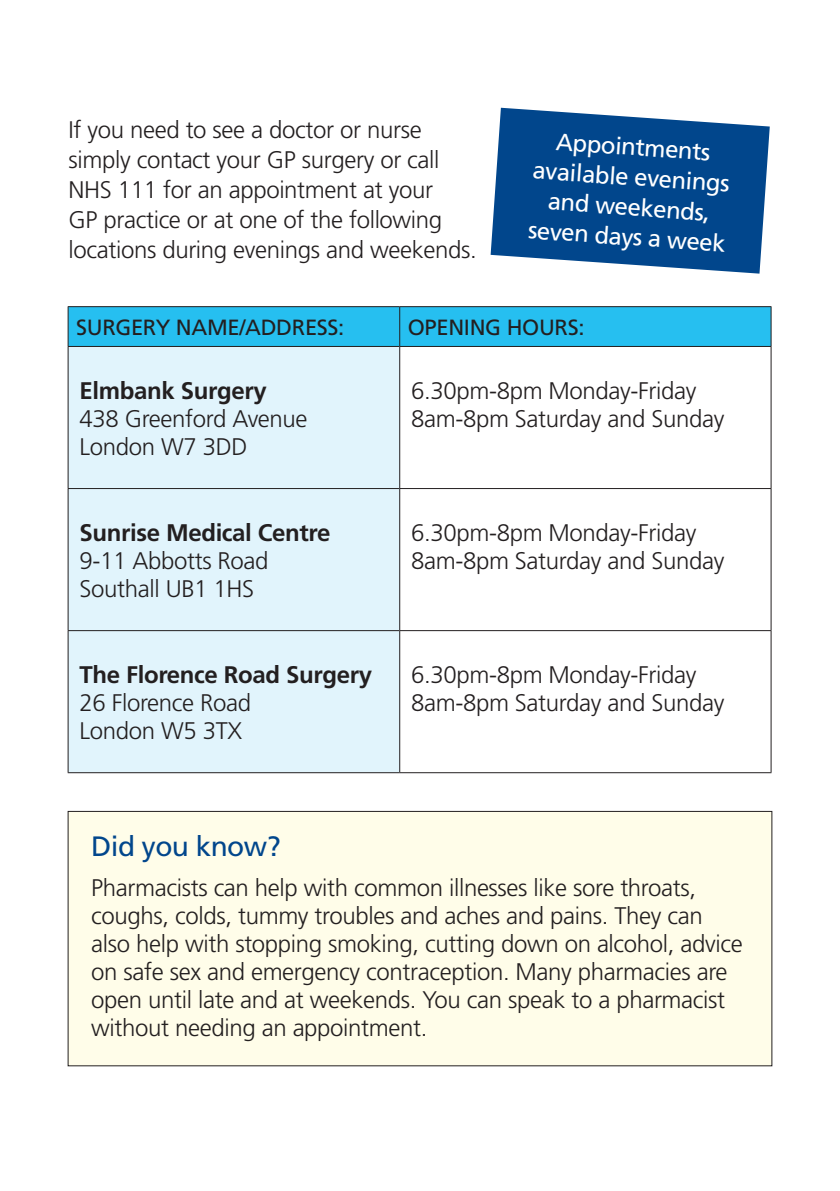
<style>
.page{position:relative;width:840px;height:1191px;background:#fff}
.page>*{position:absolute;margin:0;border:0;box-sizing:border-box;transform-origin:0 0}
.t1{font:28px "Frutiger";letter-spacing:-.02em;color:#01468c}
.t2{font:300 24px/28px "Frutiger LT Std";letter-spacing:-.015em;color:#231f20}
.t3{font:700 24px "Frutiger LT Std";letter-spacing:-.015em;color:#231f20}
.t4{font:24px/30px "Frutiger";color:#fff;text-align:center}
.t5{font:22px "Frutiger";letter-spacing:-.015em;color:#231f20}
</style>
<div class="page">
<div style="left:69px;top:307px;width:701px;height:39px;background:#26bff0"></div>
<div style="left:69px;top:347px;width:330px;height:425px;background:#e1f4fc"></div>
<hr style="left:68px;top:488px;width:331px;height:1px;background:#231f20">
<hr style="left:399px;top:488px;width:372px;height:1px;background:#231f20">
<hr style="left:68px;top:630px;width:331px;height:1px;background:#231f20">
<hr style="left:399px;top:630px;width:372px;height:1px;background:#231f20">
<hr style="left:68px;top:347px;width:1px;height:141px;background:#231f20">
<hr style="left:68px;top:489px;width:1px;height:141px;background:#231f20">
<hr style="left:68px;top:631px;width:1px;height:141px;background:#231f20">
<hr style="left:68px;top:772px;width:331px;height:1px;background:#231f20">
<hr style="left:399px;top:347px;width:1px;height:141px;background:#231f20">
<hr style="left:770px;top:347px;width:1px;height:141px;background:#231f20">
<hr style="left:399px;top:489px;width:1px;height:141px;background:#231f20">
<hr style="left:770px;top:489px;width:1px;height:141px;background:#231f20">
<hr style="left:399px;top:631px;width:1px;height:141px;background:#231f20">
<hr style="left:770px;top:631px;width:1px;height:141px;background:#231f20">
<hr style="left:399px;top:772px;width:372px;height:1px;background:#231f20">
<hr style="left:68px;top:306px;width:331px;height:1px;background:#231f20">
<hr style="left:68px;top:307px;width:1px;height:39px;background:#231f20">
<hr style="left:399px;top:306px;width:372px;height:1px;background:#231f20">
<hr style="left:399px;top:307px;width:1px;height:39px;background:#231f20">
<hr style="left:770px;top:307px;width:1px;height:39px;background:#231f20">
<hr style="left:68px;top:346px;width:331px;height:1px;background:#231f20">
<hr style="left:399px;top:346px;width:372px;height:1px;background:#231f20">
<div style="left:68px;top:811px;width:703px;height:254px;background:#fffde9"></div>
<div style="left:68px;top:811px;width:703px;height:255px;border:1px solid #231f20"></div>
<svg style="left:490px;top:108px;width:279px;height:166px;background:#25609c"></svg>
<p class="t2" style="left:68px;top:115px;width:409px;line-height:30px">If you need to see a doctor or nurse simply contact your GP surgery or call NHS 111 for an appointment at your<br>GP practice or at one of the following locations during evenings and weekends.</p>
<p class="t4" style="left:535px;top:125px;width:199px;rotate:4deg">Appointments available evenings and weekends, seven days a week</p>
<p class="t5" style="left:76px;top:314px;width:270px">SURGERY NAME/ADDRESS:</p>
<p class="t5" style="left:407px;top:314px;width:178px">OPENING HOURS:</p>
<p class="t3" style="left:79px;top:376px;width:189px">Elmbank Surgery</p>
<p class="t2" style="left:79px;top:404px;width:229px">438 Greenford Avenue<br>London W7 3DD</p>
<p class="t3" style="left:79px;top:518px;width:252px">Sunrise Medical Centre</p>
<p class="t2" style="left:79px;top:546px;width:191px">9-11 Abbotts Road<br>Southall UB1 1HS</p>
<p class="t3" style="left:79px;top:660px;width:294px">The Florence Road Surgery</p>
<p class="t2" style="left:79px;top:689px;width:173px">26 Florence Road<br>London W5 3TX</p>
<p class="t2" style="left:411px;top:376px;width:314px">6.30pm-8pm Monday-Friday<br>8am-8pm Saturday and Sunday</p>
<p class="t2" style="left:411px;top:518px;width:314px">6.30pm-8pm Monday-Friday<br>8am-8pm Saturday and Sunday</p>
<p class="t2" style="left:411px;top:661px;width:314px">6.30pm-8pm Monday-Friday<br>8am-8pm Saturday and Sunday</p>
<p class="t1" style="left:91px;top:830px;width:191px">Did you know?</p>
<p class="t2" style="left:91px;top:873px;width:652px">Pharmacists can help with common illnesses like sore throats, coughs, colds, tummy troubles and aches and pains. They can also help with stopping smoking, cutting down on alcohol, advice on safe sex and emergency contraception. Many pharmacies are open until late and at weekends. You can speak to a pharmacist without needing an appointment.</p>
</div>
